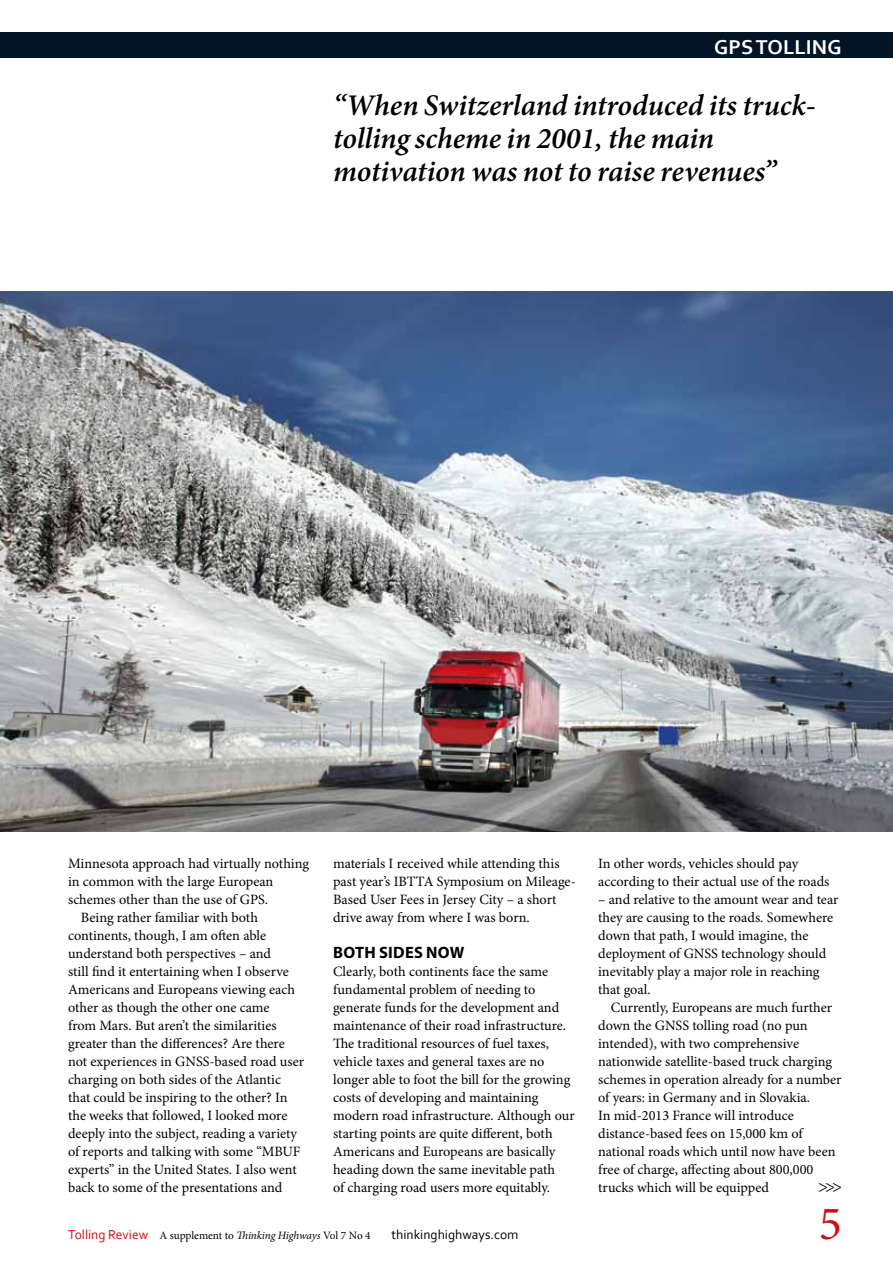
<style>
.page{position:relative;width:893px;height:1263px;background:#fff}
.page>*{position:absolute;margin:0;border:0;box-sizing:border-box;transform-origin:0 0}
.t1{font:48px "Minion Pro";color:#cb0f16}
.t2{font:italic 600 30px/33px "Minion Pro";letter-spacing:-.005em;color:#000}
.t3{font:700 21px "Corbel";letter-spacing:.01em;color:#fff}
.t4{font:18px "Minion Pro";color:#000}
.t5{font:700 16.5px "Myriad Pro";letter-spacing:.02em;color:#000}
.t6{font:14.25px/18px "Minion Pro";color:#000}
.t7{font:13.5px "Corbel";color:#000}
.t8{font:11.25px "Minion Pro";letter-spacing:-.005em;color:#000}
.s1{font-family:"Corbel";font-size:13.5px;color:#cb0f16}
.s2{font-style:italic}
</style>
<div class="page">
<div style="left:0;top:33px;width:893px;height:25px;background:#021528"></div>
<img style="left:0;top:292px;width:893px;height:540px">
<h3 class="t3" style="left:714px;top:34px;width:113px">GPS tolling</h3>
<h2 class="t2" style="left:333px;top:89px;width:484px">“When Switzerland introduced its truck&shy;tolling scheme in 2001, the main motivation was not to raise revenues”</h2>
<p class="t6" style="left:68px;top:854px;width:243px">Minnesota approach had virtually nothing</p>
<p class="t6" style="left:68px;top:872px;width:207px">in common with the large European</p>
<p class="t6" style="left:68px;top:890px;width:202px">schemes other than the use of GPS.</p>
<p class="t6" style="left:81px;top:908px;width:179px">Being rather familiar with both</p>
<p class="t6" style="left:68px;top:926px;width:200px">continents, though, I am often able</p>
<p class="t6" style="left:68px;top:944px;width:205px">understand both perspectives – and</p>
<p class="t6" style="left:68px;top:962px;width:222px">still find it entertaining when I observe</p>
<p class="t6" style="left:68px;top:980px;width:228px">Americans and Europeans viewing each</p>
<p class="t6" style="left:68px;top:998px;width:203px">other as though the other one came</p>
<p class="t6" style="left:68px;top:1016px;width:210px">from Mars. But aren’t the similarities</p>
<p class="t6" style="left:68px;top:1034px;width:218px">greater than the differences? Are there</p>
<p class="t6" style="left:68px;top:1052px;width:238px">not experiences in GNSS-based road user</p>
<p class="t6" style="left:68px;top:1070px;width:215px">charging on both sides of the Atlantic</p>
<p class="t6" style="left:68px;top:1088px;width:221px">that could be inspiring to the other? In</p>
<p class="t6" style="left:68px;top:1106px;width:221px">the weeks that followed, I looked more</p>
<p class="t6" style="left:68px;top:1124px;width:231px">deeply into the subject, reading a variety</p>
<p class="t6" style="left:68px;top:1142px;width:234px">of reports and talking with some “MBUF</p>
<p class="t6" style="left:68px;top:1160px;width:230px">experts” in the United States. I also went</p>
<p class="t6" style="left:68px;top:1178px;width:216px">back to some of the presentations and</p>
<p class="t6" style="left:333px;top:854px;width:244px">materials I received while attending this past year’s IBTTA Symposium on Mileage-Based User Fees in Jersey City – a short drive away from where I was born.</p>
<p class="t5" style="left:333px;top:941px;width:133px">BOTH SIDES NOW</p>
<p class="t6" style="left:333px;top:962px;width:243px">Clearly, both continents face the same fundamental problem of needing to generate funds for the development and maintenance of their road infrastructure.<br>The traditional resources of fuel taxes, vehicle taxes and general taxes are no longer able to foot the bill for the growing costs of developing and maintaining modern road infrastructure. Although our starting points are quite different, both Americans and Europeans are basically heading down the same inevitable path<br>of charging road users more equitably.</p>
<p class="t6" style="left:598px;top:854px;width:233px">In other words, vehicles should pay according to their actual use of the roads</p>
<p class="t6" style="left:598px;top:890px;width:242px">– and relative to the amount wear and tear they are causing to the roads. Somewhere down that path, I would imagine, the deployment of GNSS technology should inevitably play a major role in reaching that goal.</p>
<p class="t6" style="left:598px;top:998px;width:245px;text-indent:13px">Currently, Europeans are much further down the GNSS tolling road (no pun intended), with two comprehensive nationwide satellite-based truck charging schemes in operation already for a number of years: in Germany and in Slovakia.<br>In mid-2013 France will introduce distance-based fees on 15,000 km of national roads which until now have been free of charge, affecting about 800,000 trucks which will be equipped</p>
<p class="t4" style="left:818px;top:1174px;width:25px">&gt;&gt;&gt;</p>
<p class="t8" style="left:68px;top:1227px;width:304px"><span class="s1">Tolling Review</span> A supplement to <span class="s2">Thinking Highways</span> Vol 7 No 4</p>
<p class="t7" style="left:392px;top:1226px;width:128px">thinkinghighways.com</p>
<h1 class="t1" style="left:819px;top:1191px;width:25px">5</h1>
</div>
